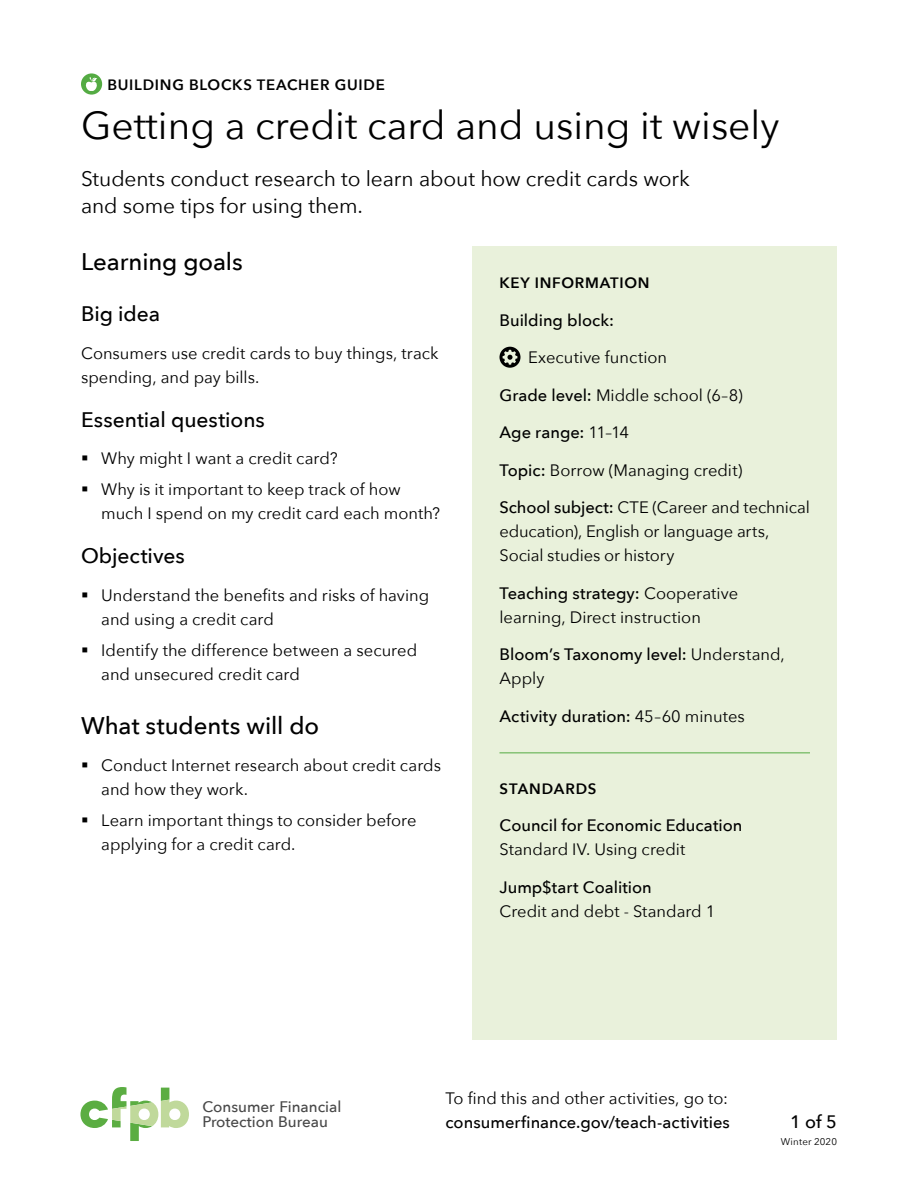
<style>
.page{position:relative;width:918px;height:1188px;background:#fff}
.page>*{position:absolute;margin:0;border:0;box-sizing:border-box;transform-origin:0 0}
.t1{font:39px "Avenir Next";color:#000}
.t2{font:500 24px "Avenir Next";letter-spacing:-.005em;color:#000}
.t3{font:21px/27px "Avenir Next";letter-spacing:-.005em;color:#000}
.t4{font:500 21px "Avenir Next";letter-spacing:-.005em;color:#000}
.t5{font:500 18px "Avenir Next";color:#000}
.t6{font:16.5px/24px "Avenir Next";color:#000}
.t7{font:500 16.5px/24px "Avenir Next";color:#000}
.t8{font:500 15.3px/15.5px "Avenir Next";color:#484848}
.t9{font:600 15px "Avenir Next";letter-spacing:.05em;color:#000}
.t10{font:9.75px "Avenir Next";letter-spacing:.02em;color:#000}
.s1{font-weight:500}
.s2{font-weight:400}
</style>
<div class="page">
<svg style="left:80px;top:1087px;width:109px;height:54px"></svg>
<svg style="left:81px;top:73px;width:21px;height:22px"></svg>
<svg style="left:85px;top:76px;width:13px;height:15px"></svg>
<div style="left:472px;top:246px;width:365px;height:794px;background:#e9f1db"></div>
<hr style="left:500px;top:752px;width:310px;height:1px;background:#54ab43">
<svg style="left:500px;top:347px;width:20px;height:21px"></svg>
<p class="t9" style="left:107px;top:72px;width:279px">BUILDING BLOCKS TEACHER GUIDE</p>
<h1 class="t1" style="left:81px;top:92px;width:700px">Getting a credit card and using it wisely</h1>
<p class="t3" style="left:81px;top:164px;width:610px">Students conduct research to learn about how credit cards work and some tips for using them.</p>
<h2 class="t2" style="left:81px;top:241px;width:163px">Learning goals</h2>
<h3 class="t4" style="left:81px;top:296px;width:81px">Big idea</h3>
<p class="t6" style="left:81px;top:340px;width:359px">Consumers use credit cards to buy things, track spending, and pay bills.</p>
<h3 class="t4" style="left:81px;top:402px;width:185px">Essential questions</h3>
<p class="t6" style="left:81px;top:446px;width:258px">▪ Why might I want a credit card?</p>
<p class="t6" style="left:101px;top:477px;width:340px;text-indent:-20px">▪ Why is it important to keep track of how much I spend on my credit card each month?</p>
<h3 class="t4" style="left:81px;top:538px;width:105px">Objectives</h3>
<p class="t6" style="left:101px;top:583px;width:329px;text-indent:-20px">▪ Understand the benefits and risks of having and using a credit card</p>
<p class="t6" style="left:101px;top:637px;width:317px;text-indent:-20px">▪ Identify the difference between a secured and unsecured credit card</p>
<h2 class="t2" style="left:81px;top:705px;width:240px">What students will do</h2>
<p class="t6" style="left:101px;top:753px;width:341px;text-indent:-20px">▪ Conduct Internet research about credit cards and how they work.</p>
<p class="t6" style="left:101px;top:808px;width:317px;text-indent:-20px">▪ Learn important things to consider before applying for a credit card.</p>
<h2 class="t9" style="left:500px;top:270px;width:152px">KEY INFORMATION</h2>
<p class="t7" style="left:500px;top:307px;width:116px">Building block:</p>
<p class="t6" style="left:528px;top:345px;width:141px">Executive function</p>
<p class="t6" style="left:500px;top:382px;width:245px"><span class="s1">Grade level:</span> Middle school (6–8)</p>
<p class="t7" style="left:500px;top:420px;width:131px">Age range: <span class="s2">11–14</span></p>
<p class="t6" style="left:500px;top:457px;width:244px"><span class="s1">Topic:</span> Borrow (Managing credit)</p>
<p class="t6" style="left:500px;top:495px;width:312px"><span class="s1">School subject:</span> CTE (Career and technical education), English or language arts,<br>Social studies or history</p>
<p class="t6" style="left:500px;top:580px;width:240px"><span class="s1">Teaching strategy:</span> Cooperative learning, Direct instruction</p>
<p class="t7" style="left:500px;top:642px;width:287px">Bloom’s Taxonomy level: <span class="s2">Understand,<br>Apply</span></p>
<p class="t7" style="left:500px;top:704px;width:247px">Activity duration: <span class="s2">45–60 minutes</span></p>
<h2 class="t9" style="left:500px;top:776px;width:99px">STANDARDS</h2>
<p class="t7" style="left:500px;top:813px;width:244px">Council for Economic Education<br><span class="s2">Standard IV. Using credit</span></p>
<p class="t6" style="left:500px;top:874px;width:218px"><span class="s1">Jump$tart Coalition<br></span>Credit and debt - Standard 1</p>
<p class="t8" style="left:203px;top:1098px;width:140px">Consumer Financial<br>Protection Bureau</p>
<p class="t7" style="left:446px;top:1085px;width:286px"><span class="s2">To find this and other activities, go to: </span>consumerfinance.gov/teach-activities</p>
<p class="t5" style="left:790px;top:1106px;width:48px">1 of 5</p>
<p class="t10" style="left:781px;top:1133px;width:58px">Winter 2020</p>
</div>
